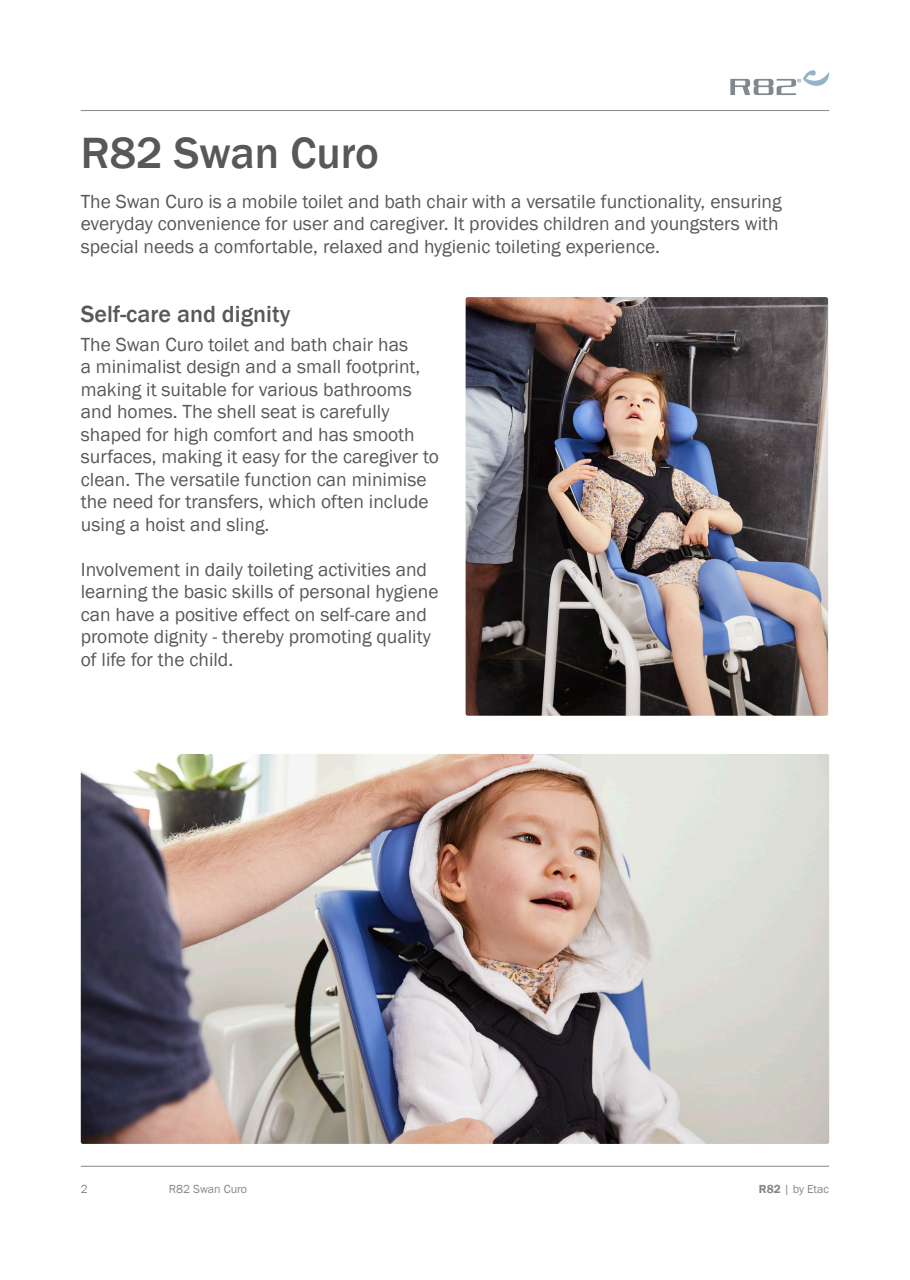
<style>
.page{position:relative;width:910px;height:1280px;background:#fff}
.page>*{position:absolute;margin:0;border:0;box-sizing:border-box;transform-origin:0 0}
._3__Header_-_Intro{font:500 45px "Franklin Gothic";color:#57585a}
._4__Header_-_Basic_b{font:500 24px "Franklin Gothic";color:#57585a}
._3__Body_-_Intro{font:19.5px/22.5px "Franklin Gothic";color:#57585a}
.t1{font:12px "Franklin Gothic";color:#83888c}
.s1{font-weight:600}
</style>
<div class="page">
<img style="left:81px;top:754px;width:748px;height:390px">
<img style="left:466px;top:297px;width:362px;height:419px">
<hr style="left:81px;top:110px;width:748px;height:1px;background:#83888c">
<hr style="left:81px;top:1166px;width:748px;height:1px;background:#83888c">
<svg style="left:730px;top:70px;width:99px;height:25px"></svg>
<p class="_3__Header_-_Intro" style="left:81px;top:125px;width:300px">R82 Swan Curo</p>
<p class="_3__Body_-_Intro" style="left:81px;top:190px;width:702px">The Swan Curo is a mobile toilet and bath chair with a versatile functionality, ensuring everyday convenience for user and caregiver. It provides children and youngsters with special needs a comfortable, relaxed and hygienic toileting experience.</p>
<p class="_4__Header_-_Basic_b" style="left:81px;top:299px;width:211px">Self-care and dignity</p>
<p class="_3__Body_-_Intro" style="left:81px;top:334px;width:360px">The Swan Curo toilet and bath chair has<br>a minimalist design and a small footprint, making it suitable for various bathrooms and homes. The shell seat is carefully shaped for high comfort and has smooth surfaces, making it easy for the caregiver to clean. The versatile function can minimise the need for transfers, which often include using a hoist and sling.</p>
<p class="_3__Body_-_Intro" style="left:81px;top:559px;width:359px">Involvement in daily toileting activities and learning the basic skills of personal hygiene can have a positive effect on self-care and promote dignity - thereby promoting quality of life for the child.</p>
<p class="t1" style="left:81px;top:1181px;width:9px">2</p>
<p class="t1" style="left:169px;top:1181px;width:80px">R82 Swan Curo</p>
<p class="t1" style="left:759px;top:1181px;width:72px"><span class="s1">R82</span> | by Etac</p>
</div>
